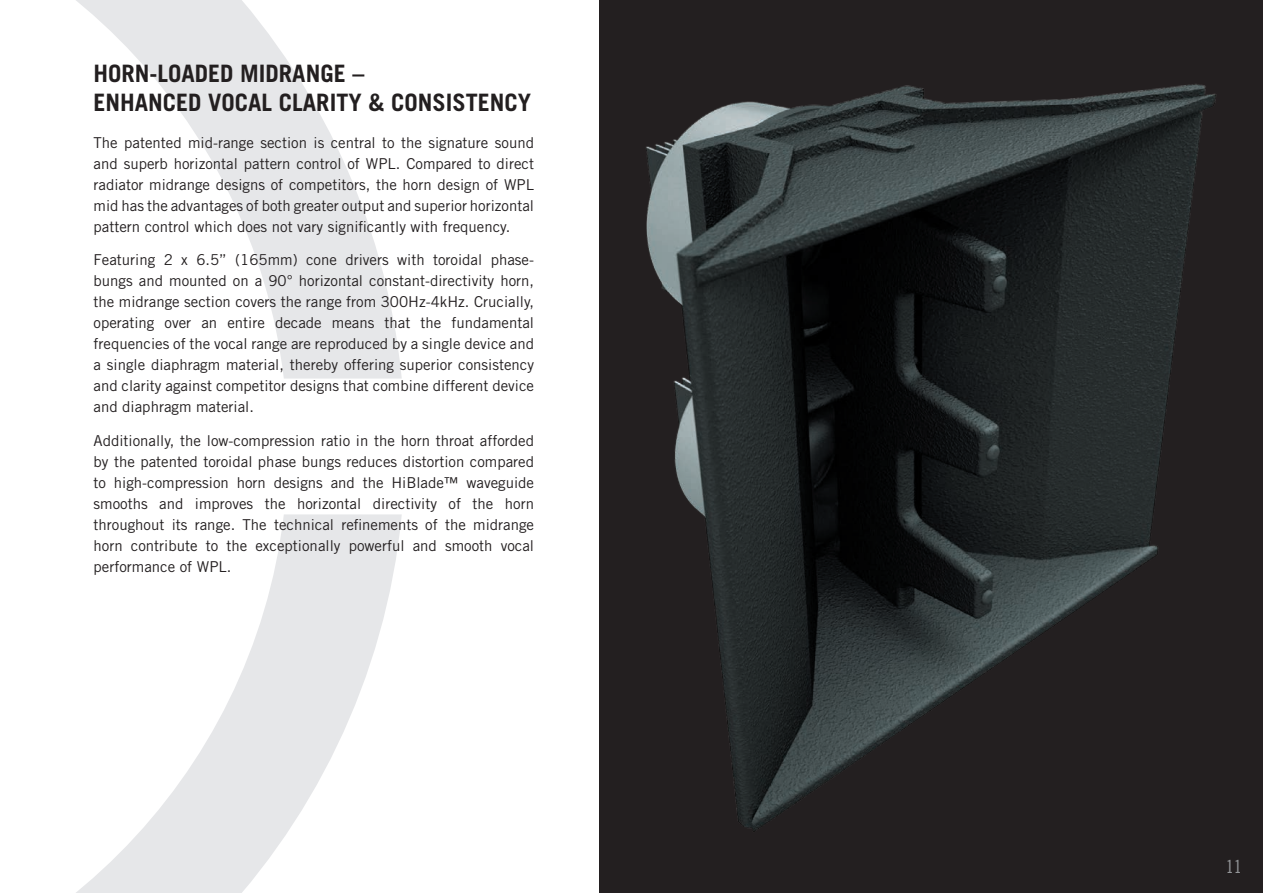
<style>
.page{position:relative;width:1263px;height:893px;background:#fff}
.page>*{position:absolute;margin:0;border:0;box-sizing:border-box;transform-origin:0 0}
.t1{font:700 24px/28.8px "Trade Gothic";color:#231f20}
.t2{font:18px "Trade Gothic Cond Eighteen";color:#939598}
.t3{font:15px/21px "Trade Gothic";color:#231f20;text-align:justify}
</style>
<div class="page">
<div style="left:600px;top:0;width:663px;height:893px;background:#231f20"></div>
<svg style="left:76px;top:0;width:326px;height:379px"></svg>
<svg style="left:76px;top:514px;width:326px;height:379px"></svg>
<img style="left:646px;top:84px;width:571px;height:748px">
<h1 class="t1" style="left:94px;top:59px;width:439px">HORN-LOADED MIDRANGE –<br>ENHANCED VOCAL CLARITY &amp; CONSISTENCY</h1>
<p class="t3" style="left:94px;top:132px;width:442px">The patented mid-range section is central to the signature sound and superb horizontal pattern control of WPL. Compared to direct radiator midrange designs of competitors, the horn design of WPL mid has the advantages of both greater output and superior horizontal pattern control which does not vary significantly with frequency.</p>
<p class="t3" style="left:94px;top:249px;width:442px">Featuring 2 x 6.5” (165mm) cone drivers with toroidal phase&shy;bungs and mounted on a 90° horizontal constant-directivity horn, the midrange section covers the range from 300Hz-4kHz. Crucially, operating over an entire decade means that the fundamental frequencies of the vocal range are reproduced by a single device and a single diaphragm material, thereby offering superior consistency and clarity against competitor designs that combine different device and diaphragm material.</p>
<p class="t3" style="left:94px;top:430px;width:442px">Additionally, the low-compression ratio in the horn throat afforded by the patented toroidal phase bungs reduces distortion compared to high-compression horn designs and the HiBlade™ waveguide smooths and improves the horizontal directivity of the horn throughout its range. The technical refinements of the midrange horn contribute to the exceptionally powerful and smooth vocal performance of WPL.</p>
<p class="t2" style="left:1226px;top:856px;width:17px">11</p>
</div>
